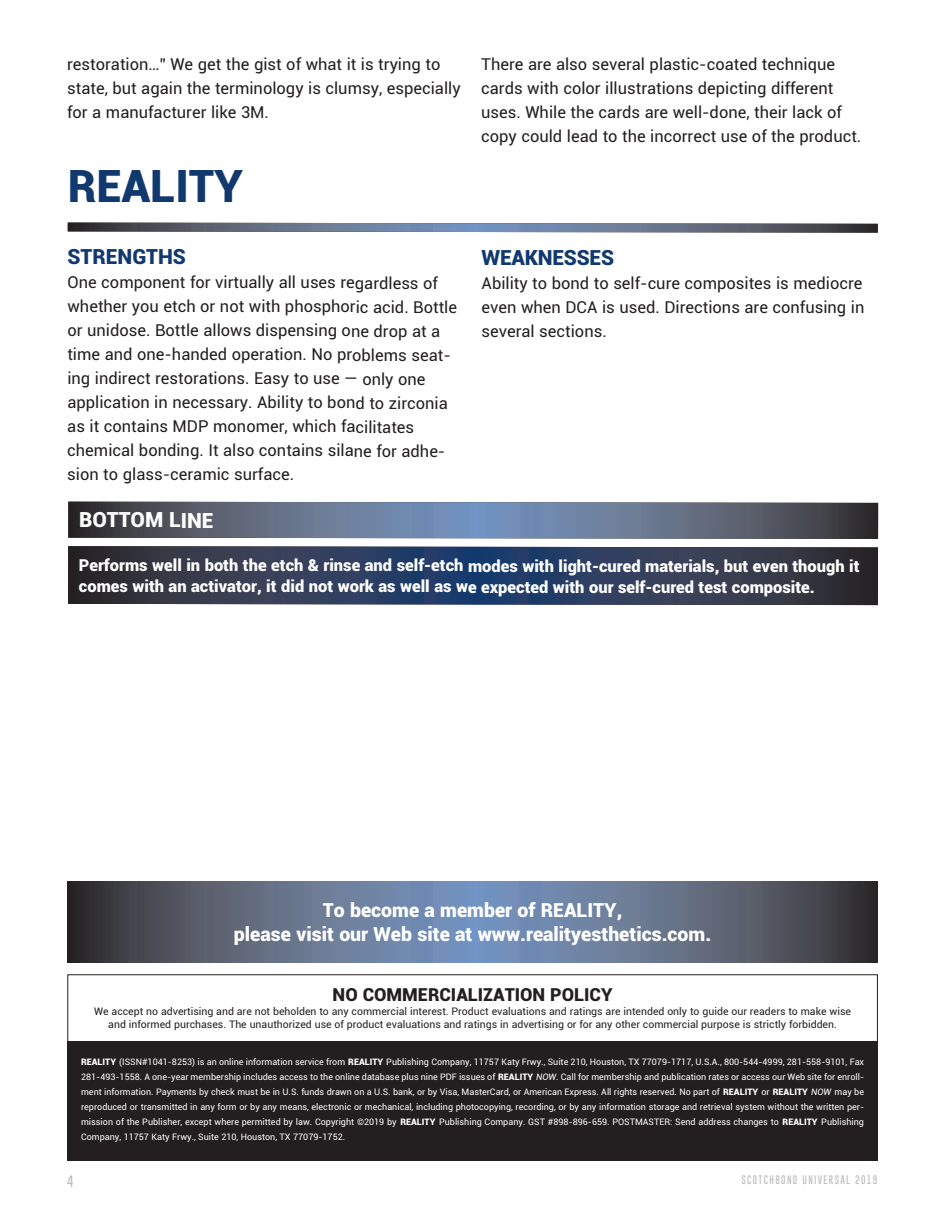
<style>
.page{position:relative;width:945px;height:1215px;background:#fff}
.page>*{position:absolute;margin:0;border:0;box-sizing:border-box;transform-origin:0 0}
.t1{font:900 45px "Roboto";color:#11396e}
.t2{font:900 21px "Roboto";letter-spacing:-.01em;color:#11396e}
.t3{font:900 21px "Roboto";color:#fff}
.t4{font:900 19.5px/24px "Roboto";color:#fff;text-align:center}
.t5{font:900 18px "Roboto";color:#231f20}
.t6{font:16.5px/24px "Roboto";color:#231f20}
.t7{font:900 16.5px/21px "Roboto";color:#fff}
.t8{font:100 12px "Gobold";color:#bcbec0}
.t9{font:10.5px/13.5px "Roboto";color:#231f20;text-align:center}
.t10{font:9px/15px "Roboto";color:#fff;text-align:justify}
.t11{font:100 9px "Gobold";letter-spacing:.15em;color:#bcbec0}
.s1{font-weight:900}
.s2{font-style:italic}
</style>
<div class="page">
<svg style="left:68px;top:502px;width:810px;height:37px;background:#606c82"></svg>
<svg style="left:68px;top:546px;width:810px;height:59px;background:#313d55"></svg>
<svg style="left:68px;top:882px;width:810px;height:81px;background:#5d6a80"></svg>
<div style="left:68px;top:1041px;width:810px;height:120px;background:#231f20"></div>
<div style="left:68px;top:975px;width:810px;height:68px;border:1px solid #231f20"></div>
<svg style="left:68px;top:223px;width:810px;height:10px;background:#6b7689"></svg>
<h3 class="t6" style="left:67px;top:53px;width:395px">restoration…” We get the gist of what it is trying to state, but again the terminology is clumsy, especially for a manufacturer like 3M.</h3>
<h3 class="t6" style="left:481px;top:53px;width:382px">There are also several plastic-coated technique cards with color illustrations depicting different uses. While the cards are well-done, their lack of copy could lead to the incorrect use of the product.</h3>
<h1 class="t1" style="left:68px;top:168px;width:177px">REALITY</h1>
<h2 class="t2" style="left:68px;top:248px;width:120px">STRENGTHS</h2>
<p class="t6" style="left:67px;top:272px;width:391px">One component for virtually all uses regardless of whether you etch or not with phosphoric acid. Bottle or unidose. Bottle allows dispensing one drop at a time and one-handed operation. No problems seat&shy;ing indirect restorations. Easy to use — only one application in necessary. Ability to bond to zirconia as it contains MDP monomer, which facilitates chemical bonding. It also contains silane for adhe&shy;sion to glass-ceramic surface.</p>
<h2 class="t2" style="left:482px;top:249px;width:134px">WEAKNESSES</h2>
<h3 class="t6" style="left:482px;top:273px;width:384px;text-align:justify">Ability to bond to self-cure composites is mediocre even when DCA is used. Directions are confusing in several sections.</h3>
<h2 class="t3" style="left:79px;top:511px;width:136px">BOTTOM LINE</h2>
<h3 class="t7" style="left:79px;top:556px;width:782px">Performs well in both the etch &amp; rinse and self-etch modes with light-cured materials, but even though it comes with an activator, it did not work as well as we expected with our self-cured test composite.</h3>
<h3 class="t4" style="left:234px;top:900px;width:479px">To become a member of REALITY,<br>please visit our Web site at www.realityesthetics.com.</h3>
<h3 class="t5" style="left:333px;top:987px;width:281px">NO COMMERCIALIZATION POLICY</h3>
<p class="t9" style="left:94px;top:1005px;width:758px">We accept no advertising and are not beholden to any commercial interest. Product evaluations and ratings are intended only to guide our readers to make wise and informed purchases. The unauthorized use of product evaluations and ratings in advertising or for any other commercial purpose is strictly forbidden.</p>
<p class="t10" style="left:81px;top:1055px;width:785px"><span class="s1">REALITY</span> (ISSN#1041-8253) is an online information service from <span class="s1">REALITY</span> Publishing Company, 11757 Katy Frwy., Suite 210, Houston, TX 77079-1717, U.S.A., 800-544-4999, 281-558-9101, Fax 281-493-1558. A one-year membership includes access to the online database plus nine PDF issues of <span class="s1">REALITY</span> <span class="s2">NOW</span>. Call for membership and publication rates or access our Web site for enroll&shy;ment information. Payments by check must be in U.S. funds drawn on a U.S. bank, or by Visa, MasterCard, or American Express. All rights reserved. No part of <span class="s1">REALITY</span> or <span class="s1">REALITY</span> <span class="s2">NOW</span> may be reproduced or transmitted in any form or by any means, electronic or mechanical, including photocopying, recording, or by any information storage and retrieval system without the written per&shy;mission of the Publisher, except where permitted by law. Copyright ©2019 by <span class="s1">REALITY</span> Publishing Company. GST #898-896-659. POSTMASTER: Send address changes to <span class="s1">REALITY</span> Publishing Company, 11757 Katy Frwy., Suite 210, Houston, TX 77079-1752.</p>
<h3 class="t8" style="left:67px;top:1176px;width:8px">4</h3>
<p class="t11" style="left:742px;top:1176px;width:137px">SCOTCHBOND UNIVERSAL 2019</p>
</div>
